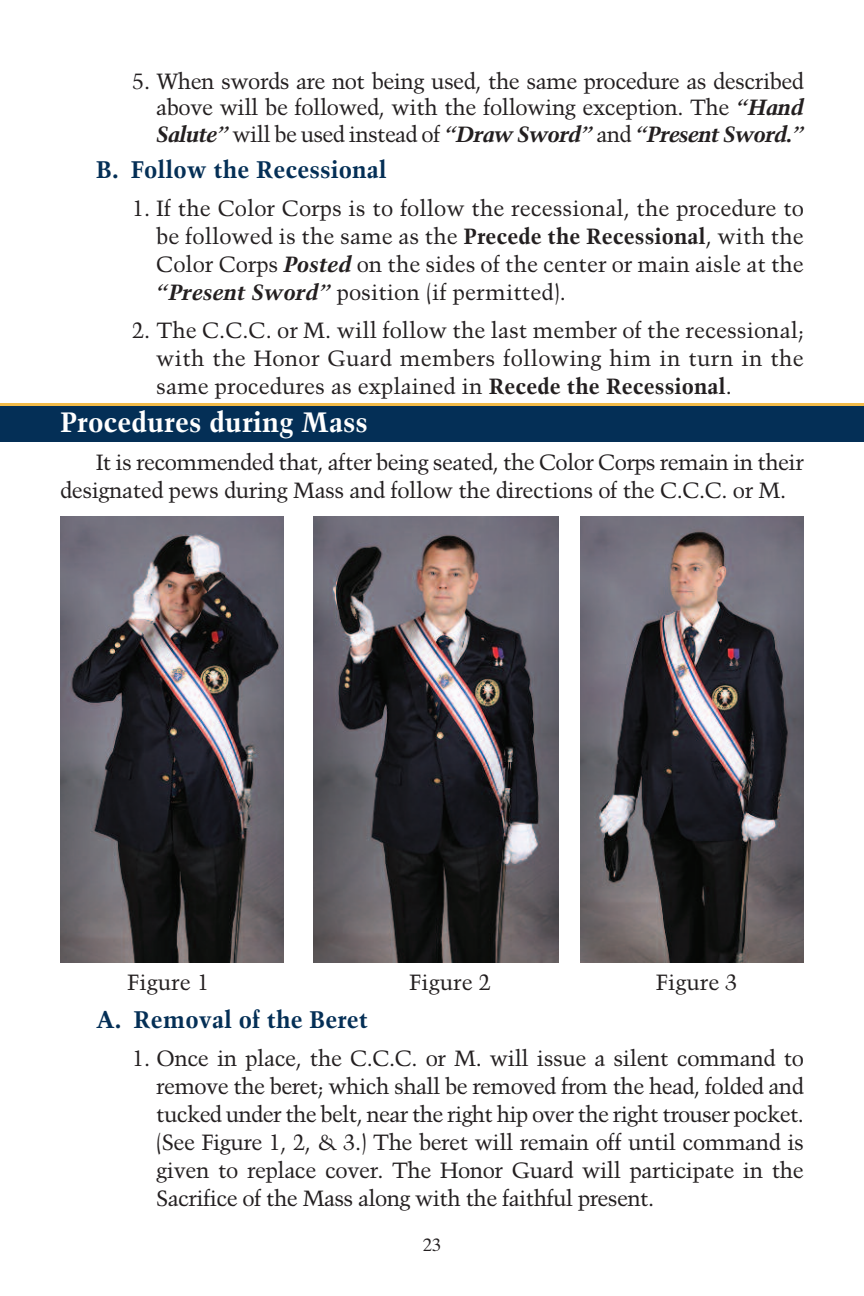
<style>
.page{position:relative;width:864px;height:1296px;background:#fff}
.page>*{position:absolute;margin:0;border:0;box-sizing:border-box;transform-origin:0 0}
.t1{font:700 28px "Trump Mediaeval";color:#fff}
.t2{font:700 24px "Trump Mediaeval";color:#042f56}
.t3{font:22px/28px "Trump Mediaeval";letter-spacing:-.02em;color:#231f20;text-align:justify}
.t4{font:18px "Times Ten";color:#231f20}
.s1{font-weight:700;font-style:italic}
.s2{font-weight:700}
</style>
<div class="page">
<div style="left:0;top:403px;width:864px;height:36px;background:#f2bb49"></div>
<div style="left:0;top:406px;width:864px;height:36px;background:#042f56"></div>
<img style="left:581px;top:516px;width:223px;height:447px">
<img style="left:60px;top:516px;width:223px;height:446px">
<img style="left:313px;top:516px;width:245px;height:447px">
<p class="t3" style="left:156px;top:69px;width:649px;line-height:26.2px;text-indent:-24px">5. When swords are not being used, the same procedure as described above will be followed, with the following exception. The <span class="s1">“Hand Salute”</span> will be used instead of <span class="s1">“Draw Sword”</span> and <span class="s1">“Present Sword.”</span></p>
<p class="t2" style="left:96px;top:156px;width:292px">B. Follow the Recessional</p>
<p class="t3" style="left:156px;top:194px;width:649px;text-indent:-24px">1. If the Color Corps is to follow the recessional, the procedure to be followed is the same as the <span class="s2">Precede the Recessional</span>, with the Color Corps <span class="s1">Posted</span> on the sides of the center or main aisle at the <span class="s1">“Present Sword”</span> position (if permitted).</p>
<p class="t3" style="left:156px;top:316px;width:649px;text-indent:-24px">2. The C.C.C. or M. will follow the last member of the recessional; with the Honor Guard members following him in turn in the same procedures as explained in <span class="s2">Recede the Recessional</span>.</p>
<p class="t1" style="left:60px;top:406px;width:310px">Procedures during Mass</p>
<p class="t3" style="left:60px;top:449px;width:745px;text-indent:36px">It is recommended that, after being seated, the Color Corps remain in their designated pews during Mass and follow the directions of the C.C.C. or M.</p>
<p class="t3" style="left:127px;top:968px;width:83px">Figure 1</p>
<p class="t3" style="left:409px;top:968px;width:83px">Figure 2</p>
<p class="t3" style="left:656px;top:968px;width:83px">Figure 3</p>
<p class="t2" style="left:96px;top:1006px;width:274px">A. Removal of the Beret</p>
<p class="t3" style="left:156px;top:1044px;width:649px;text-indent:-24px">1. Once in place, the C.C.C. or M. will issue a silent command to remove the beret; which shall be removed from the head, folded and tucked under the belt, near the right hip over the right trouser pocket. (See Figure 1, 2, &amp; 3.) The beret will remain off until command is given to replace cover. The Honor Guard will participate in the Sacrifice of the Mass along with the faithful present.</p>
<p class="t4" style="left:423px;top:1238px;width:19px">23</p>
</div>
